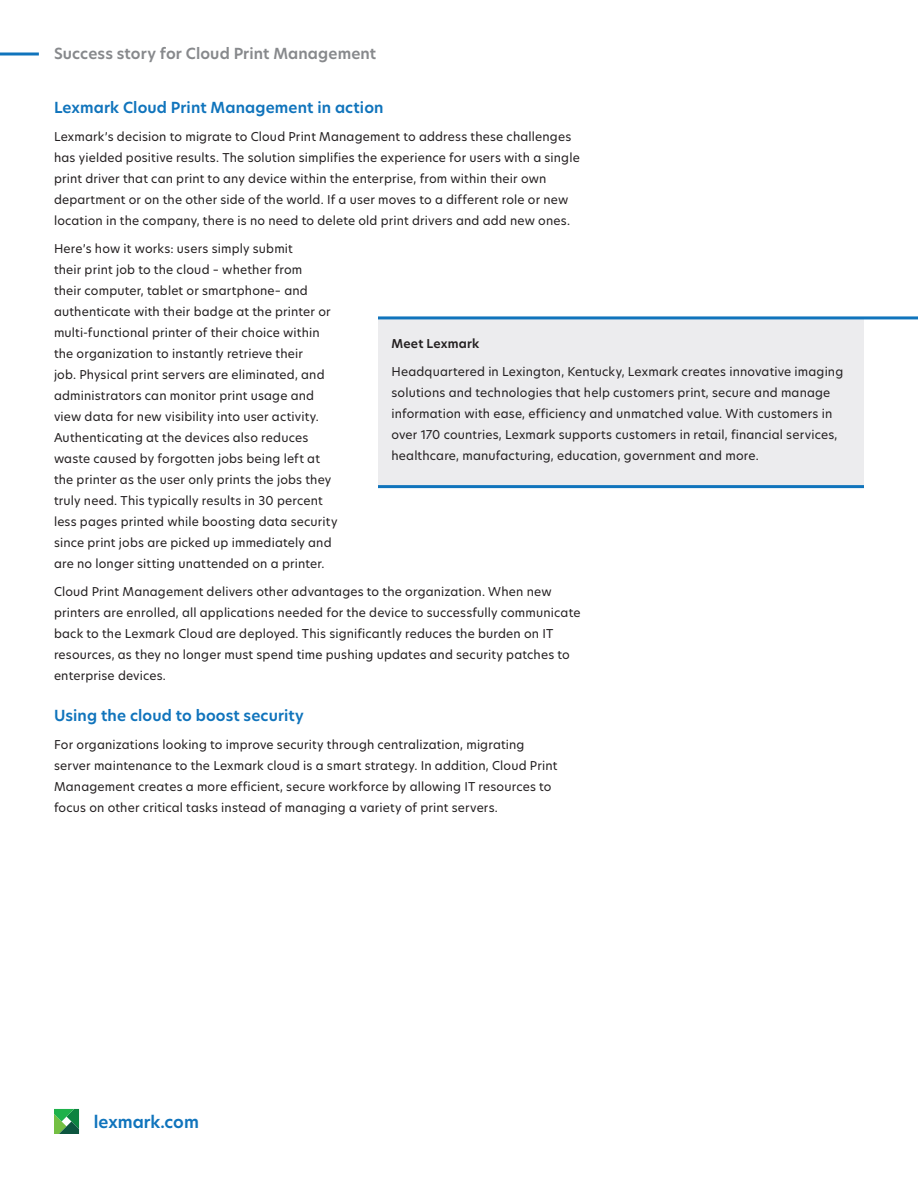
<style>
.page{position:relative;width:918px;height:1188px;background:#fff}
.page>*{position:absolute;margin:0;border:0;box-sizing:border-box;transform-origin:0 0}
.URL{font:600 16.5px "TP Hero";color:#1074bc}
.Body_header_-_level{font:600 15px "TP Hero";letter-spacing:.01em;color:#1074bc}
.Document_label{font:600 15px "TP Hero";letter-spacing:.005em;color:#87898c}
.Body_Copy{font:12px/21px "TP Hero";letter-spacing:.015em;color:#231f20}
.Body_Copy_-_keep_wit{font:12px/21px "TP Hero";letter-spacing:.015em;color:#231f20}
.Generic_Header{font:600 12px "TP Hero";letter-spacing:.015em;color:#231f20}
</style>
<div class="page">
<svg style="left:0;top:52px;width:39px;height:4px"></svg>
<svg style="left:54px;top:1109px;width:25px;height:25px"></svg>
<div style="left:378px;top:318px;width:486px;height:169px;background:#ececee"></div>
<hr style="left:378px;top:485px;width:486px;height:3px;background:#1074bc">
<hr style="left:378px;top:316px;width:486px;height:3px;background:#1074bc">
<hr style="left:864px;top:316px;width:54px;height:3px;background:#1074bc">
<p class="Document_label" style="left:54px;top:43px;width:324px">Success story for Cloud Print Management</p>
<p class="Body_header_-_level" style="left:54px;top:98px;width:331px">Lexmark Cloud Print Management in action</p>
<p class="Body_Copy_-_keep_wit" style="left:54px;top:126px;width:527px">Lexmark’s decision to migrate to Cloud Print Management to address these challenges has yielded positive results. The solution simplifies the experience for users with a single print driver that can print to any device within the enterprise, from within their own department or on the other side of the world. If a user moves to a different role or new location in the company, there is no need to delete old print drivers and add new ones.</p>
<p class="Body_Copy" style="left:54px;top:238px;width:285px">Here’s how it works: users simply submit<br>their print job to the cloud – whether from<br>their computer, tablet or smartphone– and authenticate with their badge at the printer or multi-functional printer of their choice within the organization to instantly retrieve their<br>job. Physical print servers are eliminated, and administrators can monitor print usage and view data for new visibility into user activity.<br>Authenticating at the devices also reduces waste caused by forgotten jobs being left at the printer as the user only prints the jobs they truly need. This typically results in 30 percent less pages printed while boosting data security since print jobs are picked up immediately and are no longer sitting unattended on a printer.</p>
<p class="Body_Copy" style="left:54px;top:580px;width:528px">Cloud Print Management delivers other advantages to the organization. When new printers are enrolled, all applications needed for the device to successfully communicate back to the Lexmark Cloud are deployed. This significantly reduces the burden on IT resources, as they no longer must spend time pushing updates and security patches to enterprise devices.</p>
<p class="Body_header_-_level" style="left:54px;top:705px;width:251px">Using the cloud to boost security</p>
<p class="Body_Copy" style="left:54px;top:733px;width:505px">For organizations looking to improve security through centralization, migrating server maintenance to the Lexmark cloud is a smart strategy. In addition, Cloud Print Management creates a more efficient, secure workforce by allowing IT resources to focus on other critical tasks instead of managing a variety of print servers.</p>
<p class="Generic_Header" style="left:392px;top:335px;width:89px">Meet Lexmark</p>
<p class="Body_Copy" style="left:392px;top:361px;width:453px">Headquartered in Lexington, Kentucky, Lexmark creates innovative imaging solutions and technologies that help customers print, secure and manage information with ease, efficiency and unmatched value. With customers in over 170 countries, Lexmark supports customers in retail, financial services, healthcare, manufacturing, education, government and more.</p>
<p class="URL" style="left:94px;top:1111px;width:106px">lexmark.com</p>
</div>
